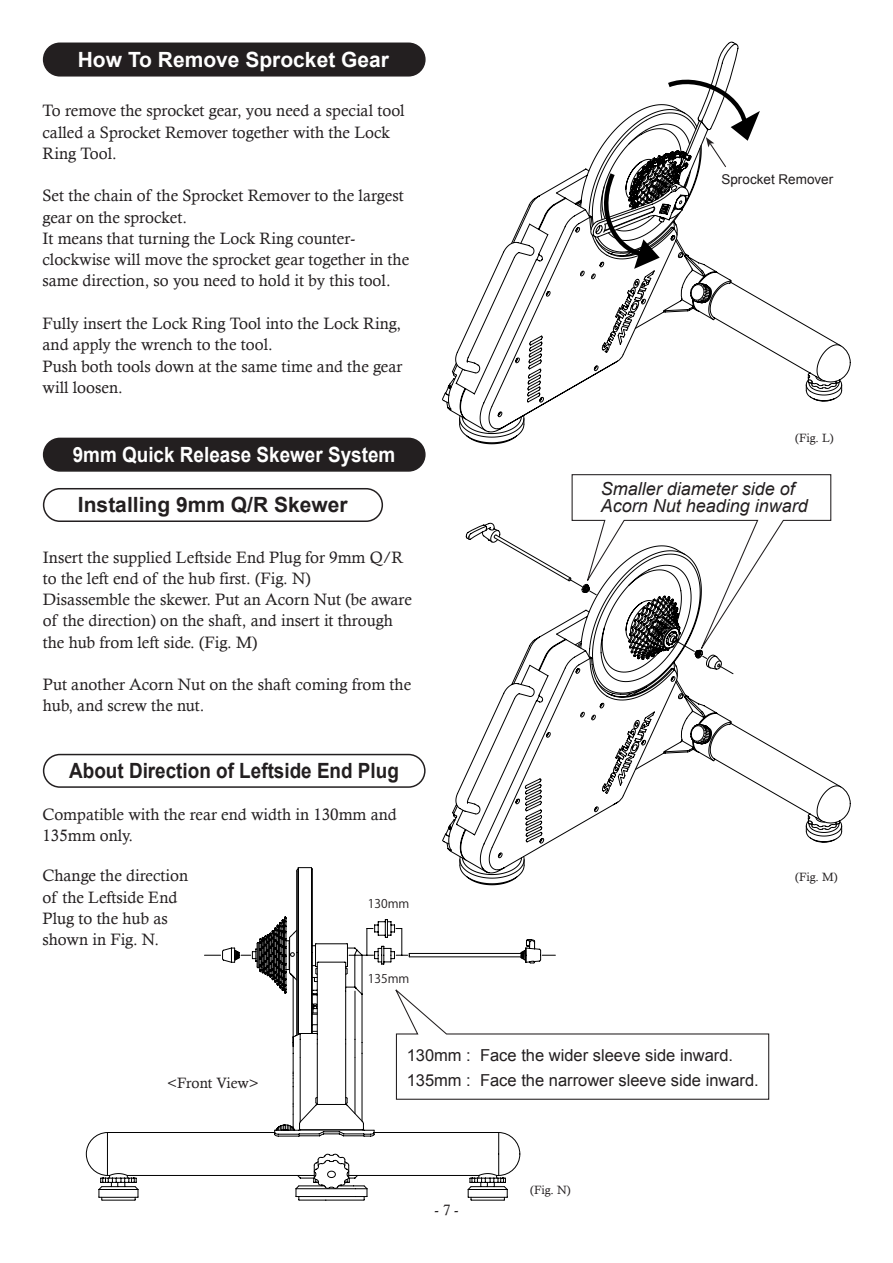
<style>
.page{position:relative;width:893px;height:1263px;background:#fff}
.page>*{position:absolute;margin:0;border:0;box-sizing:border-box;transform-origin:0 0}
.t1{font:700 21px "Arial";color:#231f20;scale:.9 1}
.t2{font:700 21px "Arial";color:#fff;scale:.9 1}
.t3{font:700 21px "Arial";color:#fff}
.t4{font:700 21px "Arial";color:#231f20}
.t5{font:italic 18px/17px "Arial";color:#231f20}
.t6{font:16.5px/21.3px "Calisto";color:#231f20}
.t7{font:16.5px/25.5px "Arial";color:#231f20}
.t8{font:15px "Calisto";color:#231f20}
.t9{font:13.5px "Arial";color:#231f20}
.t10{font:12px "Calisto";color:#231f20}
.t11{font:12px "Koz Go Pro";color:#231f20}
</style>
<div class="page">
<div style="left:44px;top:43px;width:381px;height:33px;background:#231f20;border-radius:16px"></div>
<div style="left:43px;top:43px;width:383px;height:34px;border:2px solid #231f20;border-radius:16px"></div>
<div style="left:43px;top:488px;width:340px;height:34px;border:2px solid #231f20;border-radius:16px"></div>
<svg style="left:571px;top:474px;width:261px;height:52px"></svg>
<div style="left:43px;top:754px;width:383px;height:34px;border:2px solid #231f20;border-radius:16px"></div>
<svg style="left:541px;top:1033px;width:229px;height:67px"></svg>
<div style="left:44px;top:438px;width:381px;height:33px;background:#231f20;border-radius:16px"></div>
<div style="left:43px;top:438px;width:383px;height:34px;border:2px solid #231f20;border-radius:16px"></div>
<svg style="left:445px;top:44px;width:397px;height:400px"></svg>
<svg style="left:527px;top:120px;width:164px;height:282px"></svg>
<svg style="left:593px;top:45px;width:170px;height:228px"></svg>
<svg style="left:445px;top:526px;width:397px;height:341px"></svg>
<svg style="left:525px;top:778px;width:17px;height:53px"></svg>
<svg style="left:569px;top:579px;width:164px;height:95px"></svg>
<svg style="left:107px;top:867px;width:424px;height:333px"></svg>
<svg style="left:542px;top:955px;width:13px;height:1px"></svg>
<svg style="left:204px;top:955px;width:17px;height:1px"></svg>
<svg style="left:391px;top:928px;width:17px;height:34px"></svg>
<svg style="left:259px;top:916px;width:120px;height:267px"></svg>
<p class="t3" style="left:78px;top:46px;width:313px">How To Remove Sprocket Gear</p>
<p class="t6" style="left:43px;top:100px;width:364px">To remove the sprocket gear, you need a special tool called a Sprocket Remover together with the Lock<br>Ring Tool.</p>
<p class="t6" style="left:43px;top:185px;width:368px">Set the chain of the Sprocket Remover to the largest gear on the sprocket.<br>It means that turning the Lock Ring counter&shy;clockwise will move the sprocket gear together in the same direction, so you need to hold it by this tool.</p>
<p class="t6" style="left:43px;top:312px;width:361px">Fully insert the Lock Ring Tool into the Lock Ring, and apply the wrench to the tool.<br>Push both tools down at the same time and the gear will loosen.</p>
<p class="t2" style="left:73px;top:441px;width:360px">9mm Quick Release Skewer System</p>
<p class="t4" style="left:78px;top:491px;width:271px">Installing 9mm Q/R Skewer</p>
<p class="t6" style="left:43px;top:546px;width:371px">Insert the supplied Leftside End Plug for 9mm Q/R to the left end of the hub first. (Fig. N)<br>Disassemble the skewer. Put an Acorn Nut (be aware of the direction) on the shaft, and insert it through the hub from left side. (Fig. M)</p>
<p class="t6" style="left:43px;top:674px;width:370px">Put another Acorn Nut on the shaft coming from the hub, and screw the nut.</p>
<p class="t1" style="left:69px;top:757px;width:368px">About Direction of Leftside End Plug</p>
<p class="t6" style="left:43px;top:803px;width:356px">Compatible with the rear end width in 130mm and<br>135mm only.</p>
<p class="t6" style="left:43px;top:865px;width:147px">Change the direction of the Leftside End<br>Plug to the hub as shown in Fig. N.</p>
<p class="t11" style="left:368px;top:896px;width:43px">130mm</p>
<p class="t11" style="left:368px;top:971px;width:43px">135mm</p>
<p class="t9" style="left:721px;top:170px;width:113px">Sprocket Remover</p>
<p class="t10" style="left:795px;top:431px;width:40px">(Fig. L)</p>
<p class="t5" style="left:601px;top:481px;width:209px">Smaller diameter side of<br>Acorn Nut heading inward</p>
<p class="t10" style="left:795px;top:870px;width:44px">(Fig. M)</p>
<p class="t8" style="left:167px;top:1074px;width:93px">&lt;Front View&gt;</p>
<p class="t7" style="left:407px;top:1042px;width:354px">130mm : Face the wider sleeve side inward.<br>135mm : Face the narrower sleeve side inward.</p>
<p class="t8" style="left:434px;top:1201px;width:26px">- 7 -</p>
<p class="t10" style="left:530px;top:1183px;width:42px">(Fig. N)</p>
</div>
